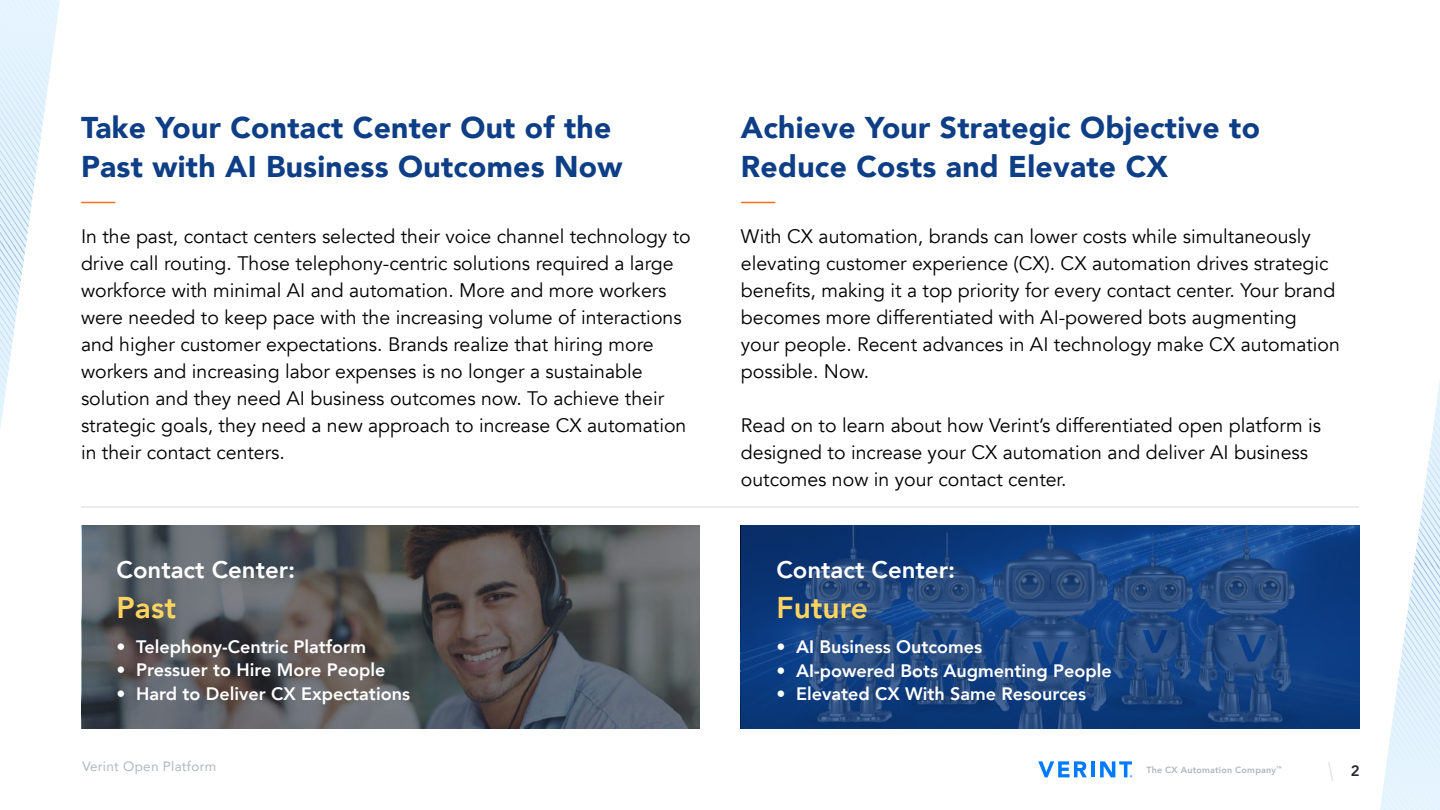
<style>
.page{position:relative;width:1440px;height:810px;background:#fff}
.page>*{position:absolute;margin:0;border:0;box-sizing:border-box;transform-origin:0 0}
.t1{font:900 30px/39px "Avenir";letter-spacing:.01em;color:#0d3e86}
.t2{font:800 30px "Avenir";color:#ffd55f}
.t3{font:800 24px "Avenir";color:#fff}
.t4{font:19.5px/27px "Avenir";color:#000}
.t5{font:800 18px "Avenir";color:#fff}
.t6{font:800 15px "Avenir";color:#262a33}
.t7{font:13.5px "Avenir";letter-spacing:.02em;color:#b0b6bb}
.t8{font:800 9px "Avenir";letter-spacing:.02em;color:#b0b6bb}
</style>
<div class="page">
<svg style="left:1038px;top:761px;width:49px;height:16px"></svg>
<hr style="left:1091px;top:761px;width:3px;height:16px;background:#007aff">
<svg style="left:1100px;top:761px;width:32px;height:16px"></svg>
<svg style="left:1328px;top:762px;width:5px;height:19px"></svg>
<svg style="left:1380px;top:380px;width:60px;height:430px"></svg>
<svg style="left:741px;top:525px;width:618px;height:204px;background:#194380"></svg>
<svg style="left:0;top:0;width:60px;height:430px"></svg>
<hr style="left:82px;top:202px;width:33px;height:1px;background:#fa6e1e">
<hr style="left:82px;top:506px;width:1276px;height:2px;background:#e6e6ec">
<hr style="left:741px;top:202px;width:33px;height:1px;background:#fa6e1e">
<svg style="left:82px;top:525px;width:618px;height:204px;background:#56575a"></svg>
<h1 class="t1" style="left:81px;top:107px;width:543px">Take Your Contact Center Out of the<br>Past with AI Business Outcomes Now</h1>
<h1 class="t1" style="left:741px;top:107px;width:521px">Achieve Your Strategic Objective to<br>Reduce Costs and Elevate CX</h1>
<p class="t4" style="left:81px;top:223px;width:611px">In the past, contact centers selected their voice channel technology to drive call routing. Those telephony-centric solutions required a large workforce with minimal AI and automation. More and more workers were needed to keep pace with the increasing volume of interactions and higher customer expectations. Brands realize that hiring more workers and increasing labor expenses is no longer a sustainable solution and they need AI business outcomes now. To achieve their strategic goals, they need a new approach to increase CX automation in their contact centers.</p>
<p class="t4" style="left:741px;top:223px;width:601px">With CX automation, brands can lower costs while simultaneously elevating customer experience (CX). CX automation drives strategic benefits, making it a top priority for every contact center. Your brand becomes more differentiated with AI-powered bots augmenting<br>your people. Recent advances in AI technology make CX automation possible. Now.</p>
<p class="t4" style="left:741px;top:412px;width:582px">Read on to learn about how Verint’s differentiated open platform is designed to increase your CX automation and deliver AI business outcomes now in your contact center.</p>
<p class="t3" style="left:117px;top:550px;width:180px">Contact Center:</p>
<h1 class="t2" style="left:117px;top:584px;width:61px">Past</h1>
<p class="t5" style="left:117px;top:632px;width:251px">• Telephony-Centric Platform</p>
<p class="t5" style="left:117px;top:656px;width:270px">• Pressuer to Hire More People</p>
<p class="t5" style="left:117px;top:680px;width:295px">• Hard to Deliver CX Expectations</p>
<p class="t7" style="left:82px;top:756px;width:135px">Verint Open Platform</p>
<p class="t3" style="left:776px;top:550px;width:180px">Contact Center:</p>
<h1 class="t2" style="left:776px;top:584px;width:93px">Future</h1>
<p class="t5" style="left:776px;top:632px;width:207px">• AI Business Outcomes</p>
<p class="t5" style="left:776px;top:656px;width:337px">• AI-powered Bots Augmenting People</p>
<p class="t5" style="left:776px;top:680px;width:311px">• Elevated CX With Same Resources</p>
<p class="t8" style="left:1146px;top:763px;width:137px">The CX Automation Company<sup>™</sup></p>
<p class="t6" style="left:1350px;top:759px;width:10px">2</p>
</div>
